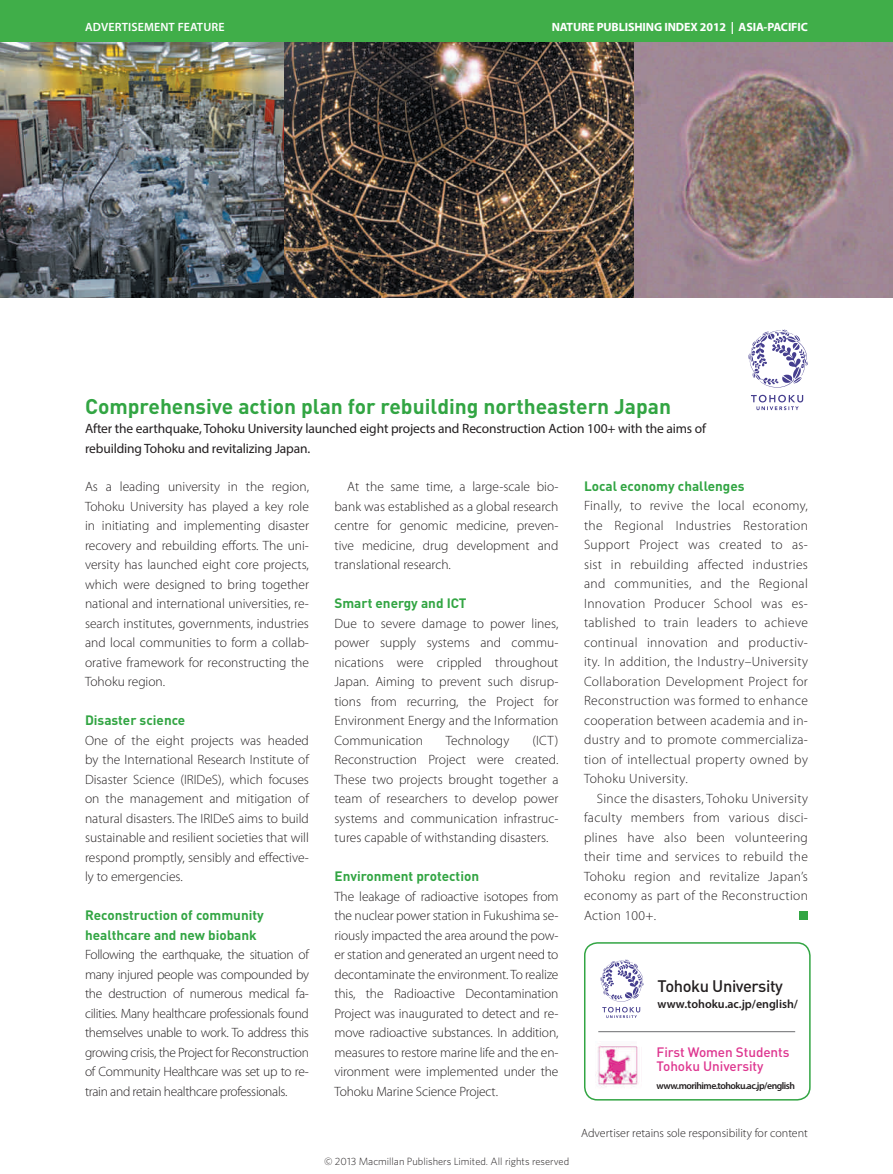
<style>
.page{position:relative;width:893px;height:1174px;background:#fff}
.page>*{position:absolute;margin:0;border:0;box-sizing:border-box;transform-origin:0 0}
.t1{font:700 21px "DIN Pro";color:#32a543}
.t2{font:500 16.5px "DIN Pro";letter-spacing:-.025em;color:#231f20}
.t3{font:300 13.5px/19.5px "Myriad Pro";color:#231f20;text-align:justify}
.t4{font:13.5px/19.5px "Myriad Pro";letter-spacing:-.01em;color:#231f20}
.t5{font:700 13.5px/19.5px "DIN Pro";color:#32a543}
.t6{font:500 13.5px/14.2px "DIN Pro";letter-spacing:-.005em;color:#de358f}
.t7{font:300 12px "Myriad Pro";color:#231f20}
.t8{font:700 12px "Myriad Pro";letter-spacing:-.01em;color:#fff}
.t9{font:600 12px "Myriad Pro";color:#231f20}
.t10{font:600 12px "Myriad Pro";letter-spacing:.01em;color:#fff}
.t11{font:300 10.5px "Whitney";color:#231f20}
.t12{font:600 9.75px "Myriad Pro";letter-spacing:-.05em;color:#231f20}
</style>
<div class="page">
<div style="left:799px;top:911px;width:9px;height:9px;background:#32a543"></div>
<div style="left:0;top:0;width:893px;height:43px;background:#40ae49"></div>
<img style="left:634px;top:43px;width:259px;height:255px">
<img style="left:0;top:43px;width:285px;height:255px">
<svg style="left:751px;top:395px;width:52px;height:15px"></svg>
<svg style="left:748px;top:330px;width:60px;height:57px"></svg>
<div style="left:584px;top:942px;width:227px;height:158px;border:2px solid #32a543;border-radius:13px"></div>
<svg style="left:600px;top:959px;width:44px;height:59px"></svg>
<img style="left:285px;top:43px;width:349px;height:255px">
<img style="left:595px;top:1045px;width:44px;height:43px">
<hr style="left:598px;top:1031px;width:197px;height:1px;background:#6c6d70">
<p class="t10" style="left:85px;top:20px;width:141px">ADVERTISEMENT FEATURE</p>
<p class="t8" style="left:552px;top:19px;width:258px">NATURE PUBLISHING INDEX 2012 | ASIA-PACIFIC</p>
<h1 class="t1" style="left:85px;top:392px;width:587px">Comprehensive action plan for rebuilding northeastern Japan</h1>
<p class="t4" style="left:85px;top:418px;width:623px">After the earthquake, Tohoku University launched eight projects and Reconstruction Action 100+ with the aims of rebuilding Tohoku and revitalizing Japan.</p>
<p class="t3" style="left:85px;top:477px;width:225px">As a leading university in the region, Tohoku University has played a key role in initiating and implementing disaster recovery and rebuilding efforts. The uni&shy;versity has launched eight core projects, which were designed to bring together national and international universities, re&shy;search institutes, governments, industries and local communities to form a collab&shy;orative framework for reconstructing the Tohoku region.</p>
<p class="t5" style="left:85px;top:710px;width:102px">Disaster science</p>
<p class="t3" style="left:85px;top:730px;width:225px">One of the eight projects was headed by the International Research Institute of Disaster Science (IRIDeS), which focuses on the management and mitigation of natural disasters. The IRIDeS aims to build sustainable and resilient societies that will respond promptly, sensibly and effective&shy;ly to emergencies.</p>
<p class="t5" style="left:85px;top:905px;width:180px">Reconstruction of community healthcare and new biobank</p>
<p class="t3" style="left:85px;top:945px;width:225px">Following the earthquake, the situation of many injured people was compounded by the destruction of numerous medical fa&shy;cilities. Many healthcare professionals found themselves unable to work. To address this growing crisis, the Project for Reconstruction of Community Healthcare was set up to re&shy;train and retain healthcare professionals.</p>
<p class="t3" style="left:334px;top:476px;width:225px;text-indent:13px">At the same time, a large-scale bio&shy;bank was established as a global research centre for genomic medicine, preven&shy;tive medicine, drug development and translational research.</p>
<p class="t5" style="left:334px;top:593px;width:134px">Smart energy and ICT</p>
<p class="t3" style="left:334px;top:613px;width:225px">Due to severe damage to power lines, power supply systems and commu&shy;nications were crippled throughout Japan. Aiming to prevent such disrup&shy;tions from recurring, the Project for Environment Energy and the Information Communication</p>
<p class="t3" style="left:446px;top:730px;width:65px">Technology</p>
<p class="t3" style="left:334px;top:730px;width:225px;text-indent:198px">(ICT)<br>Reconstruction Project were created.<br>These two projects brought together a team of researchers to develop power systems and communication infrastruc&shy;tures capable of withstanding disasters.</p>
<p class="t5" style="left:334px;top:866px;width:146px">Environment protection</p>
<p class="t3" style="left:334px;top:886px;width:225px">The leakage of radioactive isotopes from the nuclear power station in Fukushima se&shy;riously impacted the area around the pow&shy;er station and generated an urgent need to decontaminate the environment. To realize this, the Radioactive Decontamination Project was inaugurated to detect and re&shy;move radioactive substances. In addition, measures to restore marine life and the en&shy;vironment were implemented under the Tohoku Marine Science Project.</p>
<p class="t11" style="left:324px;top:1154px;width:247px">© 2013 Macmillan Publishers Limited. All rights reserved</p>
<p class="t5" style="left:584px;top:476px;width:162px">Local economy challenges</p>
<p class="t3" style="left:584px;top:496px;width:225px">Finally, to revive the local economy, the Regional Industries Restoration Support Project was created to as&shy;sist in rebuilding affected industries and communities, and the Regional Innovation Producer School was es&shy;tablished to train leaders to achieve continual innovation and productiv&shy;ity. In addition, the Industry–University Collaboration Development Project for Reconstruction was formed to enhance cooperation between academia and in&shy;dustry and to promote commercializa&shy;tion of intellectual property owned by Tohoku University.</p>
<p class="t3" style="left:584px;top:788px;width:225px;text-indent:13px">Since the disasters, Tohoku University faculty members from various disci&shy;plines have also been volunteering their time and services to rebuild the Tohoku region and revitalize Japan’s economy as part of the Reconstruction Action 100+.</p>
<p class="t2" style="left:658px;top:974px;width:127px">Tohoku University</p>
<p class="t9" style="left:658px;top:996px;width:142px">www.tohoku.ac.jp/english/</p>
<p class="t6" style="left:657px;top:1044px;width:134px">First Women Students<br>Tohoku University</p>
<p class="t12" style="left:657px;top:1079px;width:140px">www.morihime.tohoku.ac.jp/english</p>
<p class="t7" style="left:581px;top:1126px;width:228px">Advertiser retains sole responsibility for content</p>
</div>
